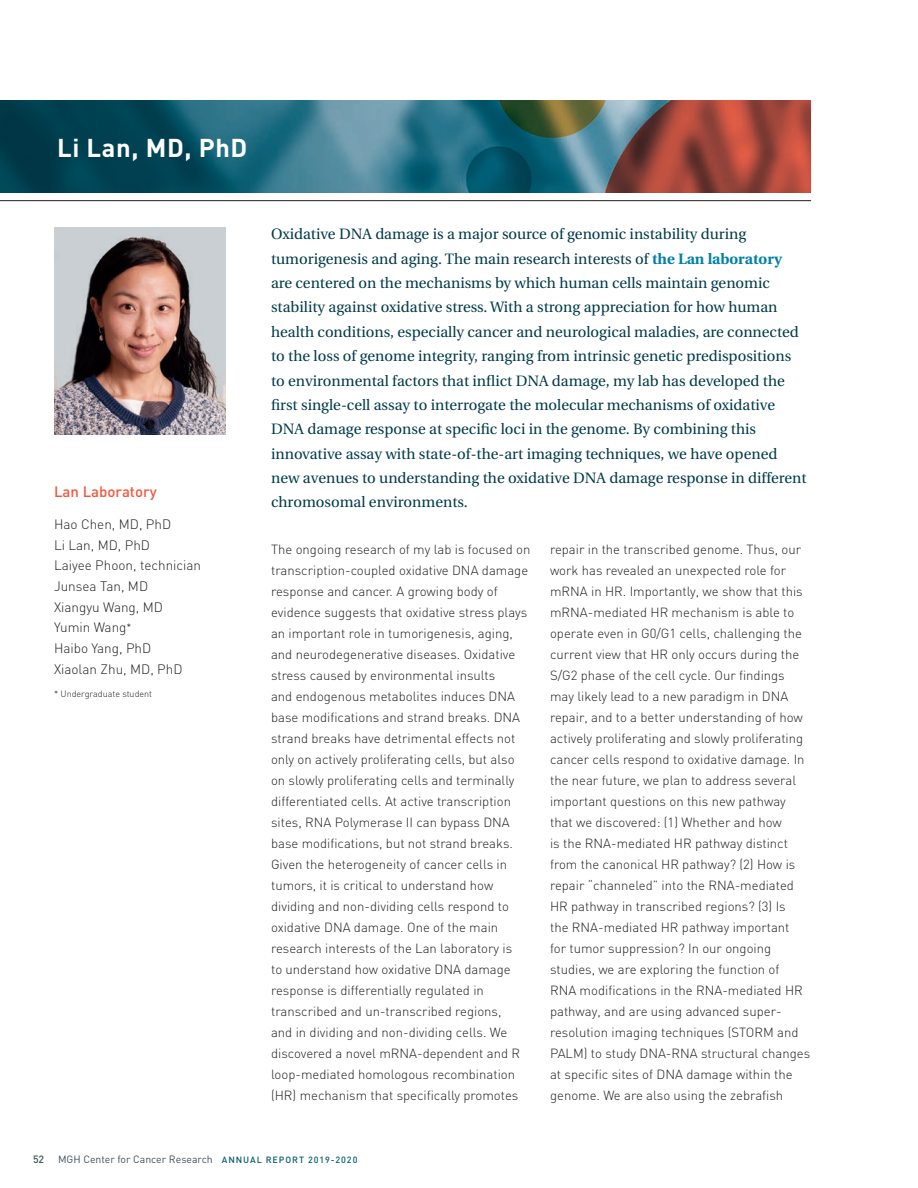
<style>
.page{position:relative;width:918px;height:1188px;background:#fff}
.page>*{position:absolute;margin:0;border:0;box-sizing:border-box;transform-origin:0 0}
.t1{font:700 25.5px "DIN";letter-spacing:.025em;color:#fff}
.t2{font:15px/24.3px "Utopia";color:#003a49}
.t3{font:500 15px "DIN";color:#f0593e}
.t4{font:300 13.5px/20.7px "DIN";color:#231f20}
.t5{font:300 13.2px/21px "DIN";color:#231f20}
.t6{font:10.5px "DIN";color:#41515b}
.t7{font:500 10.5px "DIN";color:#41515b}
.t8{font:300 9px "DIN";color:#231f20}
.s1{font-size:10.5px}
.s2{font-weight:700;color:#0080a7}
.s3{font-weight:500;font-size:9px;color:#045c6d}
</style>
<div class="page">
<hr style="left:0;top:200px;width:811px;height:1px;background:#231f20">
<img style="left:0;top:100px;width:810px;height:92px">
<img style="left:54px;top:227px;width:172px;height:207px">
<h1 class="t1" style="left:57px;top:131px;width:192px">Li Lan, MD, PhD</h1>
<p class="t3" style="left:54px;top:483px;width:104px">Lan Laboratory</p>
<p class="t4" style="left:54px;top:515px;width:149px">Hao Chen, MD, PhD<br>Li Lan, MD, PhD<br>Laiyee Phoon, technician<br>Junsea Tan, MD<br>Xiangyu Wang, MD<br>Yumin Wang<span class="s1">*<br></span>Haibo Yang, PhD<br>Xiaolan Zhu, MD, PhD</p>
<p class="t8" style="left:54px;top:691px;width:100px">* Undergraduate student</p>
<p class="t2" style="left:271px;top:223px;width:537px">Oxidative DNA damage is a major source of genomic instability during tumorigenesis and aging. The main research interests of <span class="s2">the Lan laboratory </span>are centered on the mechanisms by which human cells maintain genomic stability against oxidative stress. With a strong appreciation for how human health conditions, especially cancer and neurological maladies, are connected to the loss of genome integrity, ranging from intrinsic genetic predispositions to environmental factors that inflict DNA damage, my lab has developed the first single-cell assay to interrogate the molecular mechanisms of oxidative DNA damage response at specific loci in the genome. By combining this innovative assay with state-of-the-art imaging techniques, we have opened new avenues to understanding the oxidative DNA damage response in different chromosomal environments.</p>
<p class="t5" style="left:271px;top:540px;width:261px">The ongoing research of my lab is focused on transcription-coupled oxidative DNA damage response and cancer. A growing body of evidence suggests that oxidative stress plays an important role in tumorigenesis, aging, and neurodegenerative diseases. Oxidative stress caused by environmental insults<br>and endogenous metabolites induces DNA base modifications and strand breaks. DNA strand breaks have detrimental effects not only on actively proliferating cells, but also on slowly proliferating cells and terminally differentiated cells. At active transcription sites, RNA Polymerase II can bypass DNA base modifications, but not strand breaks.<br>Given the heterogeneity of cancer cells in tumors, it is critical to understand how dividing and non-dividing cells respond to oxidative DNA damage. One of the main research interests of the Lan laboratory is<br>to understand how oxidative DNA damage response is differentially regulated in transcribed and un-transcribed regions,<br>and in dividing and non-dividing cells. We discovered a novel mRNA-dependent and R loop-mediated homologous recombination (HR) mechanism that specifically promotes</p>
<p class="t5" style="left:550px;top:540px;width:262px">repair in the transcribed genome. Thus, our work has revealed an unexpected role for mRNA in HR. Importantly, we show that this mRNA-mediated HR mechanism is able to operate even in G0/G1 cells, challenging the current view that HR only occurs during the S/G2 phase of the cell cycle. Our findings may likely lead to a new paradigm in DNA repair, and to a better understanding of how actively proliferating and slowly proliferating cancer cells respond to oxidative damage. In the near future, we plan to address several important questions on this new pathway that we discovered: (1) Whether and how<br>is the RNA-mediated HR pathway distinct from the canonical HR pathway? (2) How is repair “channeled” into the RNA-mediated HR pathway in transcribed regions? (3) Is<br>the RNA-mediated HR pathway important<br>for tumor suppression? In our ongoing studies, we are exploring the function of<br>RNA modifications in the RNA-mediated HR pathway, and are using advanced super&shy;resolution imaging techniques (STORM and PALM) to study DNA-RNA structural changes at specific sites of DNA damage within the genome. We are also using the zebrafish</p>
<p class="t7" style="left:33px;top:1153px;width:13px">52</p>
<p class="t6" style="left:58px;top:1153px;width:301px">MGH Center for Cancer Research <span class="s3">ANNUAL REPORT 2019-2020</span></p>
</div>
